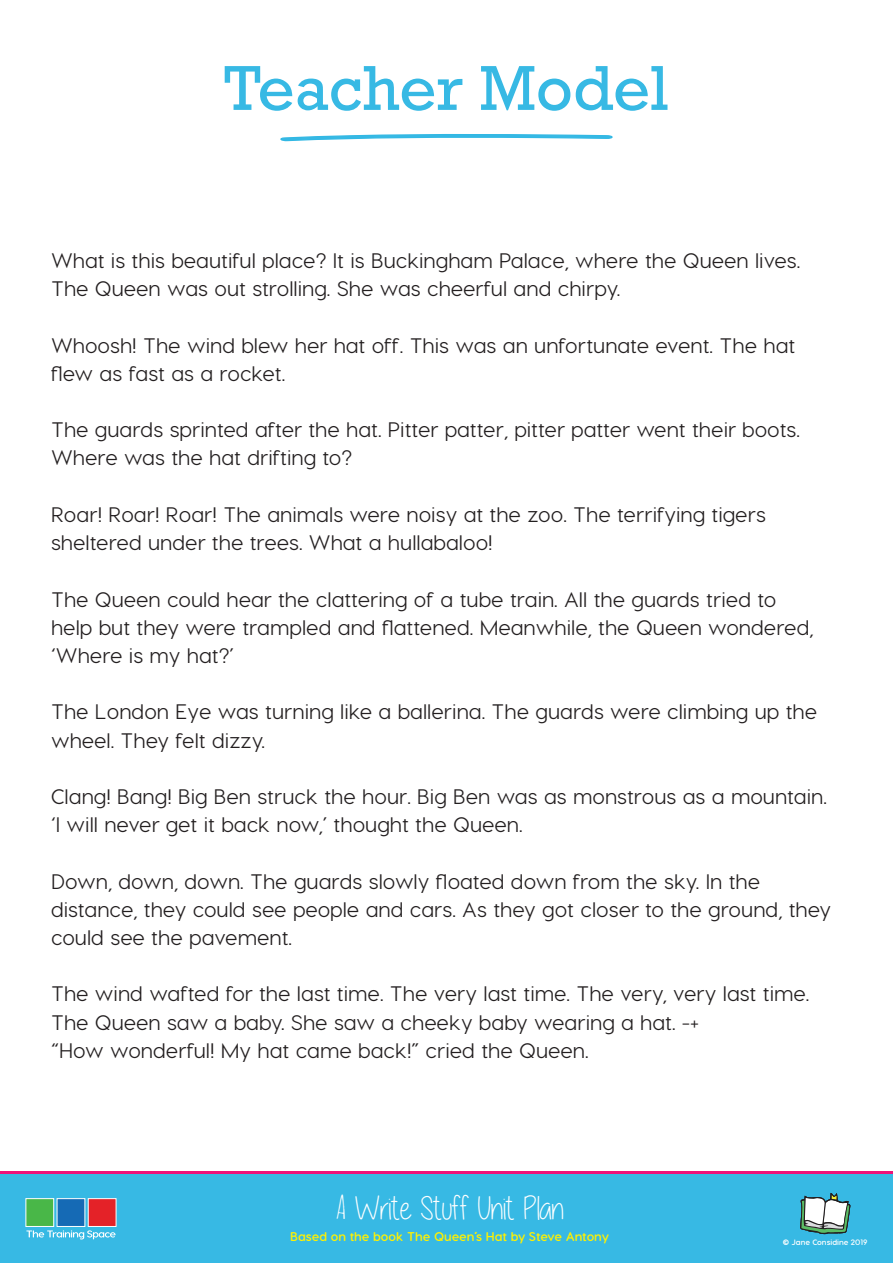
<style>
.page{position:relative;width:893px;height:1263px;background:#fff}
.page>*{position:absolute;margin:0;border:0;box-sizing:border-box;transform-origin:0 0}
.t1{font:64.5px "Rockwell";color:#37b9e4}
.t2{font:32.7px "Alittlesunshine";color:#fff}
.t3{font:500 21px/28.2px "Visby CF";color:#231f20}
.t4{font:700 12.75px "Visby Round CF";color:#fff101}
.t5{font:700 7.8px "Visby Round CF";color:#fff}
.s1{font-family:"Amatic SC"}
</style>
<div class="page">
<div style="left:0;top:1171px;width:893px;height:89px;background:linear-gradient(to right,#ed1379,#ed1379)"></div>
<div style="left:0;top:1175px;width:893px;height:88px;background:#37b9e4"></div>
<svg style="left:26px;top:1230px;width:90px;height:9px"></svg>
<div style="left:26px;top:1198px;width:28px;height:29px;background:#49b748;border:1px solid #fff"></div>
<div style="left:57px;top:1198px;width:28px;height:29px;background:#156ab5;border:1px solid #fff"></div>
<div style="left:88px;top:1198px;width:28px;height:29px;background:#e42228;border:1px solid #fff"></div>
<svg style="left:800px;top:1193px;width:51px;height:41px"></svg>
<svg style="left:280px;top:134px;width:333px;height:8px"></svg>
<p class="t1" style="left:224px;top:51px;width:447px">Teacher Model</p>
<p class="t3" style="left:51px;top:246px;width:751px">What is this beautiful place? It is Buckingham Palace, where the Queen lives.<br>The Queen was out strolling. She was cheerful and chirpy.</p>
<p class="t3" style="left:51px;top:331px;width:746px">Whoosh! The wind blew her hat off. This was an unfortunate event. The hat flew as fast as a rocket.</p>
<p class="t3" style="left:51px;top:415px;width:750px">The guards sprinted after the hat. Pitter patter, pitter patter went their boots.<br>Where was the hat drifting to?</p>
<p class="t3" style="left:51px;top:500px;width:716px">Roar! Roar! Roar! The animals were noisy at the zoo. The terrifying tigers sheltered under the trees. What a hullabaloo!</p>
<p class="t3" style="left:51px;top:585px;width:764px">The Queen could hear the clattering of a tube train. All the guards tried to help but they were trampled and flattened. Meanwhile, the Queen wondered, ‘Where is my hat?’</p>
<p class="t3" style="left:51px;top:697px;width:768px">The London Eye was turning like a ballerina. The guards were climbing up the wheel. They felt dizzy.</p>
<p class="t3" style="left:51px;top:782px;width:777px">Clang! Bang! Big Ben struck the hour. Big Ben was as monstrous as a mountain.</p>
<p class="t3" style="left:51px;top:810px;width:473px">‘I will never get it back now,’ thought the Queen.</p>
<p class="t3" style="left:51px;top:867px;width:782px">Down, down, down. The guards slowly floated down from the sky. In the distance, they could see people and cars. As they got closer to the ground, they could see the pavement.</p>
<p class="t3" style="left:51px;top:979px;width:760px">The wind wafted for the last time. The very last time. The very, very last time.<br>The Queen saw a baby. She saw a cheeky baby wearing a hat. -+<br>“How wonderful! My hat came back!” cried the Queen.</p>
<h2 class="t2" style="left:335px;top:1191px;width:230px"><span class="s1">A</span> Write Stuff Unit Plan</h2>
<p class="t4" style="left:290px;top:1228px;width:320px">Based on the book The Queen’s Hat by Steve Antony</p>
<p class="t5" style="left:783px;top:1237px;width:86px">© Jane Considine 2019</p>
</div>
